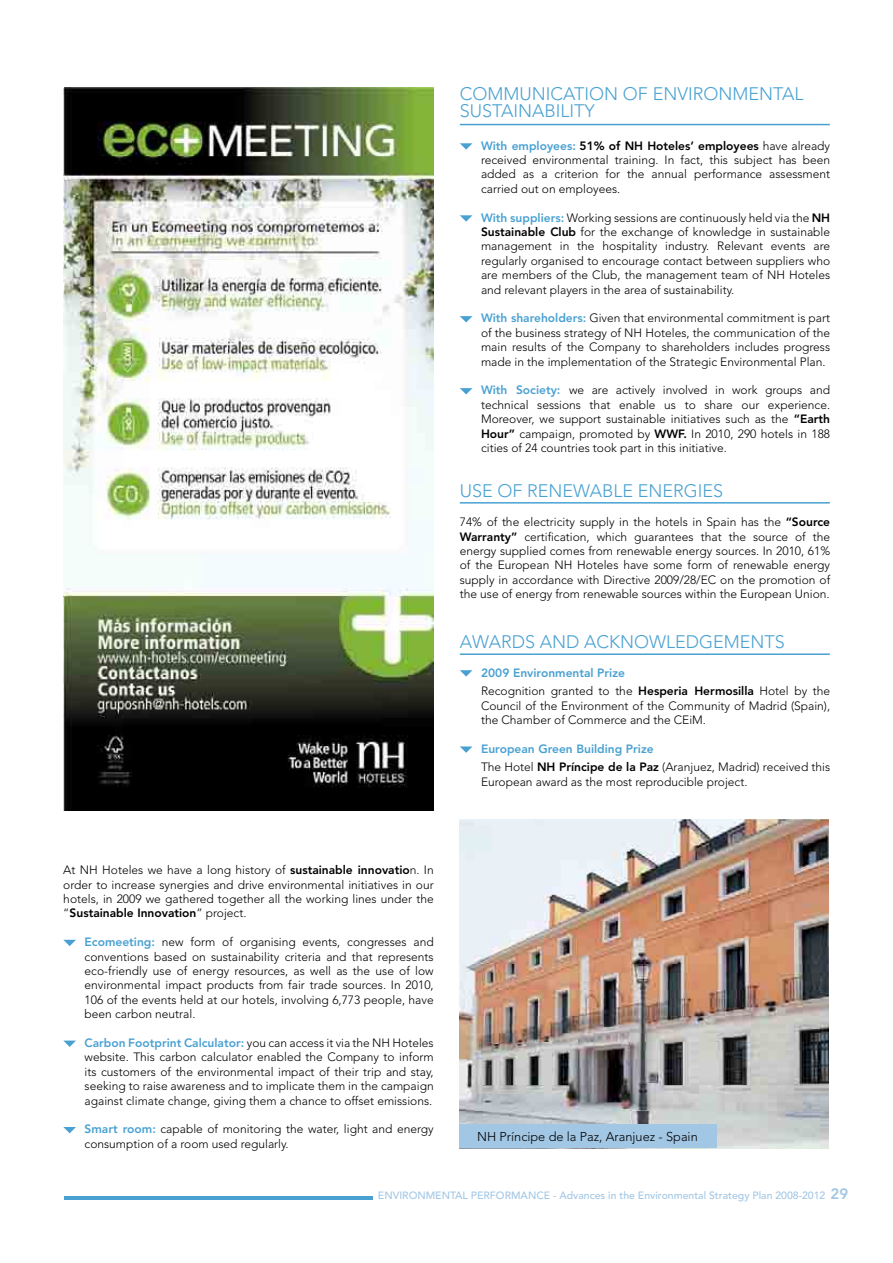
<style>
.page{position:relative;width:893px;height:1263px;background:#fff}
.page>*{position:absolute;margin:0;border:0;box-sizing:border-box;transform-origin:0 0}
.t1{font:300 18px "Avenir LT Std";color:#49a1d2}
.t2{font:800 15px "Avenir LT Std";color:#a2c7e5}
.t3{font:300 12.75px "Avenir LT Std";color:#000}
.t4{font:300 12px/14.4px "Avenir LT Std";color:#000;text-align:justify}
.t5{font:500 10.5px "Avenir LT Std";color:#a2c7e5}
.s1{font-weight:800;color:#49a1d2}
.s2{font-weight:800}
</style>
<div class="page">
<svg style="left:63px;top:940px;width:13px;height:6px"></svg>
<svg style="left:63px;top:1040px;width:13px;height:7px"></svg>
<svg style="left:63px;top:1127px;width:13px;height:6px"></svg>
<img style="left:63px;top:88px;width:371px;height:723px">
<svg style="left:460px;top:143px;width:12px;height:7px"></svg>
<svg style="left:460px;top:215px;width:12px;height:7px"></svg>
<svg style="left:460px;top:316px;width:12px;height:6px"></svg>
<svg style="left:460px;top:388px;width:12px;height:6px"></svg>
<svg style="left:460px;top:670px;width:12px;height:6px"></svg>
<svg style="left:460px;top:746px;width:12px;height:7px"></svg>
<hr style="left:460px;top:124px;width:370px;height:1px;background:#49a1d2">
<hr style="left:460px;top:653px;width:370px;height:2px;background:#49a1d2">
<hr style="left:460px;top:502px;width:370px;height:2px;background:#49a1d2">
<img style="left:459px;top:819px;width:370px;height:329px">
<div style="left:460px;top:1125px;width:257px;height:23px;background:#a2c7e5"></div>
<hr style="left:64px;top:1196px;width:309px;height:3px;background:#49a1d2">
<h1 class="t1" style="left:460px;top:83px;width:26px">Communication</h1>
<h1 class="t1" style="left:623px;top:83px;width:43px">of environmental</h1>
<h1 class="t1" style="left:460px;top:100px;width:4px">sustainability</h1>
<p class="t4" style="left:481px;top:138px;width:351px"><span class="s1">With employees:</span> <span class="s2">51% of NH Hoteles’ employees</span> have already received environmental training. In fact, this subject has been added as a criterion for the annual performance assessment carried out on employees.</p>
<p class="t4" style="left:481px;top:210px;width:351px"><span class="s1">With suppliers:</span> Working sessions are continuously held via the <span class="s2">NH Sustainable Club</span> for the exchange of knowledge in sustainable management in the hospitality industry. Relevant events are regularly organised to encourage contact between suppliers who are members of the Club, the management team of NH Hoteles and relevant players in the area of sustainability.</p>
<p class="t4" style="left:481px;top:311px;width:351px"><span class="s1">With shareholders:</span> Given that environmental commitment is part of the business strategy of NH Hoteles, the communication of the main results of the Company to shareholders includes progress made in the implementation of the Strategic Environmental Plan.</p>
<p class="t4" style="left:481px;top:383px;width:351px"><span class="s1">With Society:</span> we are actively involved in work groups and technical sessions that enable us to share our experience.<br>Moreover, we support sustainable initiatives such as the <span class="s2">“Earth Hour”</span> campaign, promoted by <span class="s2">WWF.</span> In 2010, 290 hotels in 188 cities of 24 countries took part in this initiative.</p>
<h1 class="t1" style="left:460px;top:481px;width:80px">Useof renewable</h1>
<h1 class="t1" style="left:638px;top:481px;width:12px">energies</h1>
<p class="t4" style="left:460px;top:515px;width:372px">74% of the electricity supply in the hotels in Spain has the <span class="s2">“Source Warranty”</span> certification, which guarantees that the source of the energy supplied comes from renewable energy sources. In 2010, 61% of the European NH Hoteles have some form of renewable energy supply in accordance with Directive 2009/28/EC on the promotion of the use of energy from renewable sources within the European Union.</p>
<h1 class="t1" style="left:460px;top:631px;width:17px">Awards</h1>
<h1 class="t1" style="left:540px;top:631px;width:14px">and</h1>
<h1 class="t1" style="left:584px;top:631px;width:26px">Acknowledgements</h1>
<p class="t4" style="left:481px;top:663px;width:351px;line-height:18.6px"><span class="s1">2009 Environmental Prize<br></span>Recognition granted to the <span class="s2">Hesperia Hermosilla</span> Hotel by the</p>
<p class="t4" style="left:481px;top:698px;width:351px">Council of the Environment of the Community of Madrid (Spain), the Chamber of Commerce and the CEiM.</p>
<p class="t4" style="left:481px;top:739px;width:351px;line-height:18.6px"><span class="s1">European Green Building Prize<br></span>The Hotel <span class="s2">NH Príncipe de la Paz</span> (Aranjuez, Madrid) received this</p>
<p class="t4" style="left:481px;top:774px;width:268px">European award as the most reproducible project.</p>
<p class="t4" style="left:63px;top:863px;width:372px">At NH Hoteles we have a long history of <span class="s2">sustainable innovatio</span>n. In order to increase synergies and drive environmental initiatives in our hotels, in 2009 we gathered together all the working lines under the “<span class="s2">Sustainable Innovation</span>” project.</p>
<p class="t4" style="left:85px;top:935px;width:351px"><span class="s1">Ecomeeting:</span> new form of organising events, congresses and conventions based on sustainability criteria and that represents eco-friendly use of energy resources, as well as the use of low environmental impact products from fair trade sources. In 2010, 106 of the events held at our hotels, involving 6,773 people, have been carbon neutral.</p>
<p class="t4" style="left:85px;top:1036px;width:351px"><span class="s1">Carbon Footprint Calculator:</span> you can access it via the NH Hoteles website. This carbon calculator enabled the Company to inform its customers of the environmental impact of their trip and stay, seeking to raise awareness and to implicate them in the campaign against climate change, giving them a chance to offset emissions.</p>
<p class="t4" style="left:85px;top:1122px;width:351px"><span class="s1">Smart room:</span> capable of monitoring the water, light and energy consumption of a room used regularly.</p>
<p class="t3" style="left:477px;top:1129px;width:222px">NH Príncipe de la Paz, Aranjuez - Spain</p>
<p class="t2" style="left:830px;top:1185px;width:19px">29</p>
<p class="t5" style="left:378px;top:1189px;width:449px">ENVIRONMENTAL PERFORMANCE - Advances in the Environmental Strategy Plan 2008-2012</p>
</div>
